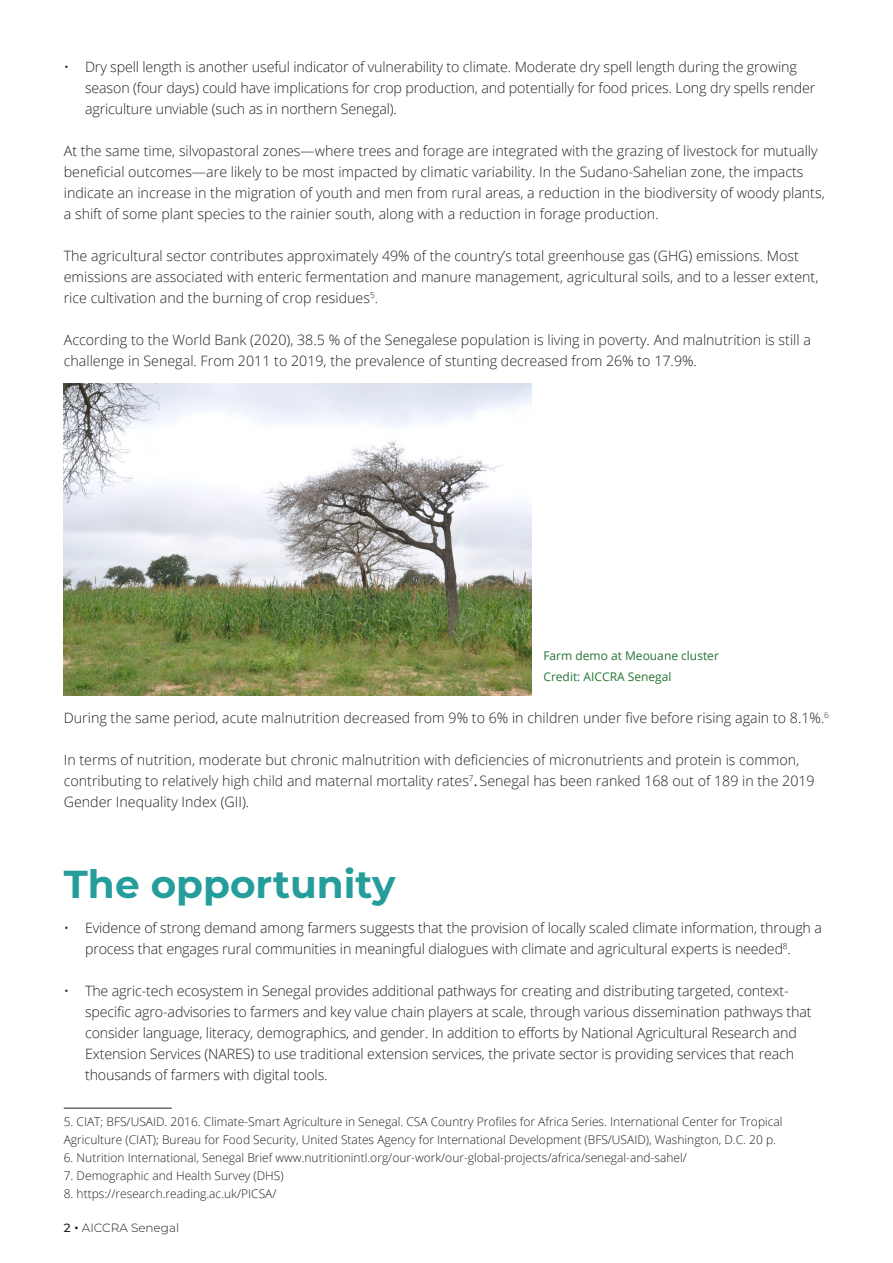
<style>
.page{position:relative;width:893px;height:1263px;background:#fff}
.page>*{position:absolute;margin:0;border:0;box-sizing:border-box;transform-origin:0 0}
.Heading_1{font:700 39px "Montserrat";color:#259d9b}
.Body_Copy{font:300 14.25px/21px "Open Sans";color:#231f20}
.Footnotes__no_line{font:300 12px "Open Sans";color:#231f20}
.Figure_caption{font:12px/21px "Open Sans";color:#267434}
.t1{font:300 12px "Montserrat";color:#231f20}
.s1{font-weight:400}
.s2{font-weight:500}
.s3{font-weight:500;font-size:15px}
</style>
<div class="page">
<hr style="left:64px;top:1108px;width:108px;height:1px;background:#231f20">
<img style="left:64px;top:383px;width:467px;height:312px">
<p class="Body_Copy" style="left:85px;top:56px;width:732px;text-indent:-21px">• Dry spell length is another useful indicator of vulnerability to climate. Moderate dry spell length during the growing season (four days) could have implications for crop production, and potentially for food prices. Long dry spells render agriculture unviable (such as in northern Senegal).</p>
<p class="Body_Copy" style="left:64px;top:140px;width:762px">At the same time, silvopastoral zones—where trees and forage are integrated with the grazing of livestock for mutually beneficial outcomes—are likely to be most impacted by climatic variability. In the Sudano-Sahelian zone, the impacts indicate an increase in the migration of youth and men from rural areas, a reduction in the biodiversity of woody plants, a shift of some plant species to the rainier south, along with a reduction in forage production.</p>
<p class="Body_Copy" style="left:64px;top:245px;width:756px">The agricultural sector contributes approximately 49% of the country’s total greenhouse gas (GHG) emissions. Most emissions are associated with enteric fermentation and manure management, agricultural soils, and to a lesser extent, rice cultivation and the burning of crop residues<sup>5</sup>.</p>
<p class="Body_Copy" style="left:64px;top:329px;width:749px">According to the World Bank (2020), 38.5 % of the Senegalese population is living in poverty. And malnutrition is still a challenge in Senegal. From 2011 to 2019, the prevalence of stunting decreased from 26% to 17.9%.</p>
<p class="Figure_caption" style="left:543px;top:645px;width:177px">Farm demo at Meouane cluster<br>Credit: AICCRA Senegal</p>
<p class="Body_Copy" style="left:64px;top:707px;width:767px">During the same period, acute malnutrition decreased from 9% to 6% in children under five before rising again to 8.1%.<sup>6</sup></p>
<p class="Body_Copy" style="left:64px;top:749px;width:752px">In terms of nutrition, moderate but chronic malnutrition with deficiencies of micronutrients and protein is common, contributing to relatively high child and maternal mortality rates<sup>7</sup><span class="s1">.</span> Senegal has been ranked 168 out of 189 in the 2019<br>Gender Inequality Index (GII).</p>
<p class="Heading_1" style="left:64px;top:856px;width:333px">The opportunity</p>
<p class="Body_Copy" style="left:85px;top:917px;width:738px;text-indent:-21px">• Evidence of strong demand among farmers suggests that the provision of locally scaled climate information, through a process that engages rural communities in meaningful dialogues with climate and agricultural experts is needed<sup>8</sup>.</p>
<p class="Body_Copy" style="left:85px;top:980px;width:728px;text-indent:-21px">• The agric-tech ecosystem in Senegal provides additional pathways for creating and distributing targeted, context&shy;specific agro-advisories to farmers and key value chain players at scale, through various dissemination pathways that consider language, literacy, demographics, and gender. In addition to efforts by National Agricultural Research and Extension Services (NARES) to use traditional extension services, the private sector is providing services that reach thousands of farmers with digital tools.</p>
<p class="Footnotes__no_line" style="left:64px;top:1113px;width:720px">5. CIAT; BFS/USAID. 2016. Climate-Smart Agriculture in Senegal. CSA Country Profiles for Africa Series. International Center for Tropical</p>
<p class="Footnotes__no_line" style="left:64px;top:1131px;width:714px">Agriculture (CIAT); Bureau for Food Security, United States Agency for International Development (BFS/USAID), Washington, D.C. 20 p.</p>
<p class="Footnotes__no_line" style="left:64px;top:1149px;width:625px">6. Nutrition International, Senegal Brief www.nutritionintl.org/our-work/our-global-projects/africa/senegal-and-sahel/</p>
<p class="Footnotes__no_line" style="left:64px;top:1167px;width:221px">7. Demographic and Health Survey (DHS)</p>
<p class="Footnotes__no_line" style="left:64px;top:1185px;width:214px">8. https://research.reading.ac.uk/PICSA/</p>
<p class="t1" style="left:64px;top:1219px;width:117px"><span class="s2">2</span> <span class="s3">•</span> AICCRA Senegal</p>
</div>
